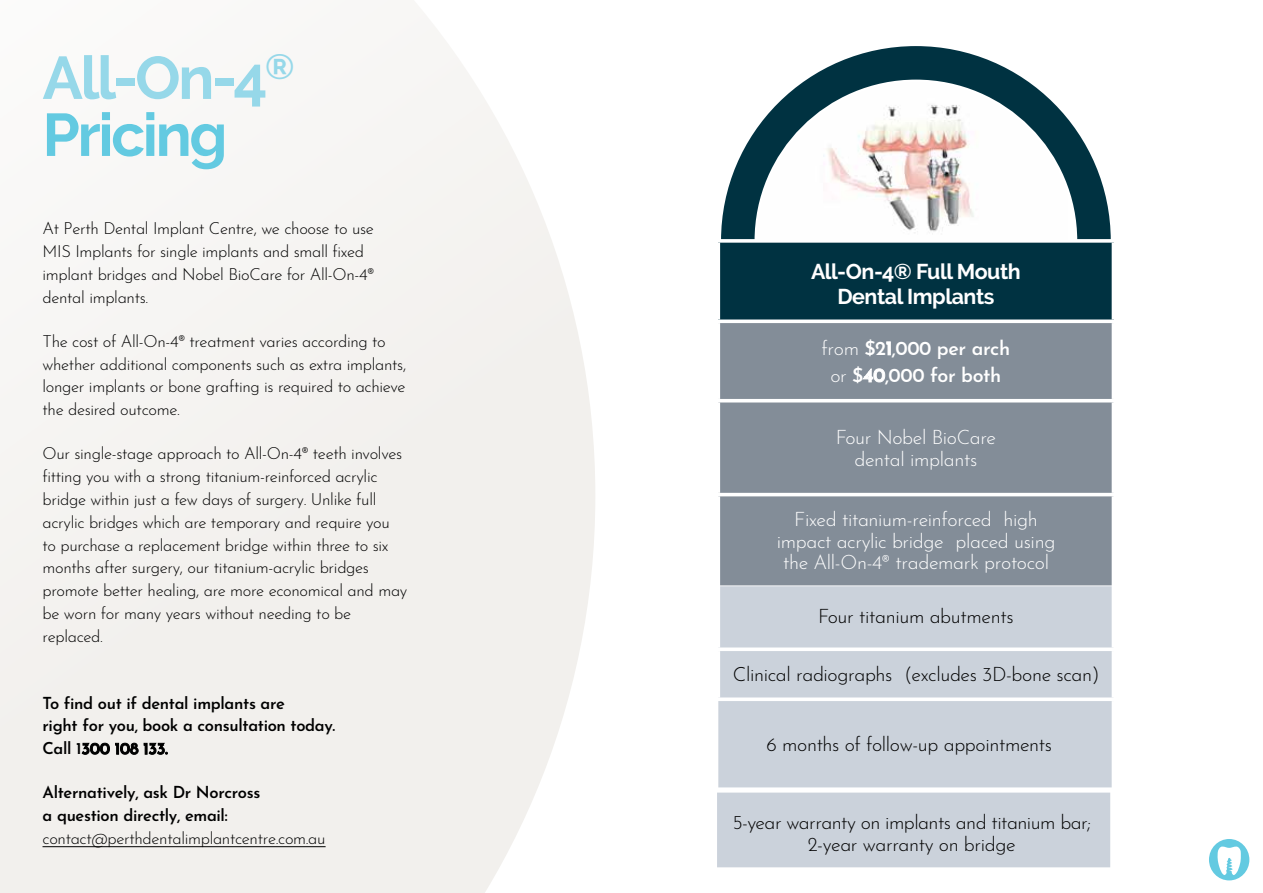
<style>
.page{position:relative;width:1263px;height:893px;background:#fff}
.page>*{position:absolute;margin:0;border:0;box-sizing:border-box;transform-origin:0 0}
.t1{font:700 60px/57px "Raleway";letter-spacing:-.04em;color:#96d8e9}
.t2{font:700 21.45px/24.9px "Raleway";letter-spacing:-.02em;color:#fff;text-align:center}
.t3{font:300 19.65px/21.5px "Josefin Sans";letter-spacing:-.02em;color:#000;text-align:center}
.t4{font:300 19.65px/21.5px "Josefin Sans";letter-spacing:-.02em;color:#fff;text-align:center}
.t5{font:600 19.65px/27.2px "Josefin Sans";letter-spacing:-.02em;color:#fff;text-align:center}
.t6{font:300 16.5px/22.8px "Josefin Sans";letter-spacing:-.02em;color:#000}
.t7{font:600 16.5px/22.8px "Josefin Sans";letter-spacing:-.02em;color:#000}
.s1{color:#63cae1}
.s2{font-weight:300}
</style>
<div class="page">
<div style="left:719px;top:44px;width:393px;height:394px;background:#003241;border-radius:50%"></div>
<svg style="left:0;top:26px;width:595px;height:867px;fill:#f3f2ef"></svg>
<img style="left:756px;top:81px;width:312px;height:158px">
<hr style="left:43px;top:846px;width:283px;height:1px;background:#000">
<div style="left:718px;top:241px;width:395px;height:80px;background:#003241"></div>
<div style="left:720px;top:323px;width:392px;height:262px;background:#838d98"></div>
<div style="left:718px;top:586px;width:394px;height:201px;background:#cbd2db"></div>
<svg style="left:718px;top:239px;width:396px;height:4px;background:#e8ecee"></svg>
<hr style="left:716px;top:243px;width:4px;height:76px;background:#fff">
<hr style="left:1112px;top:243px;width:3px;height:76px;background:#fff">
<svg style="left:718px;top:319px;width:396px;height:4px;background:#dee4e6"></svg>
<hr style="left:716px;top:399px;width:399px;height:3px;background:#fff">
<hr style="left:716px;top:493px;width:399px;height:3px;background:#fff">
<hr style="left:716px;top:496px;width:4px;height:151px;background:#fff">
<svg style="left:718px;top:647px;width:395px;height:4px"></svg>
<hr style="left:716px;top:651px;width:4px;height:46px;background:#fff">
<svg style="left:718px;top:697px;width:395px;height:4px"></svg>
<svg style="left:1209px;top:839px;width:40px;height:41px"></svg>
<div style="left:717px;top:793px;width:393px;height:74px;background:#cbd2db"></div>
<h1 class="t1" style="left:42px;top:50px;width:254px">All-On-4<sup>®<br></sup><span class="s1">Pricing</span></h1>
<p class="t6" style="left:43px;top:216px;width:333px">At Perth Dental Implant Centre, we choose to use MIS Implants for single implants and small fixed implant bridges and Nobel BioCare for All-On-4® dental implants.</p>
<p class="t6" style="left:43px;top:328px;width:365px">The cost of All-On-4® treatment varies according to whether additional components such as extra implants, longer implants or bone grafting is required to achieve the desired outcome.</p>
<p class="t6" style="left:43px;top:441px;width:366px">Our single-stage approach to All-On-4® teeth involves fitting you with a strong titanium-reinforced acrylic bridge within just a few days of surgery. Unlike full acrylic bridges which are temporary and require you to purchase a replacement bridge within three to six months after surgery, our titanium-acrylic bridges promote better healing, are more economical and may be worn for many years without needing to be replaced.</p>
<p class="t7" style="left:43px;top:689px;width:294px">To find out if dental implants are<br>right for you, book a consultation today.<br>Call 1300 108 133.</p>
<p class="t7" style="left:43px;top:779px;width:219px">Alternatively, ask Dr Norcross a question directly, email:</p>
<p class="t6" style="left:43px;top:825px;width:285px">contact@perthdentalimplantcentre.com.au</p>
<h2 class="t2" style="left:811px;top:259px;width:211px">All-On-4® Full Mouth<br>Dental Implants</h2>
<p class="t5" style="left:822px;top:332px;width:190px"><span class="s2">from</span> $21,000 per arch <span class="s2">or</span> $40,000 for both</p>
<p class="t4" style="left:836px;top:425px;width:162px">Four Nobel BioCare dental implants</p>
<p class="t4" style="left:777px;top:507px;width:280px">Fixed titanium-reinforced high impact acrylic bridge placed using the All-On-4® trademark protocol</p>
<p class="t3" style="left:818px;top:604px;width:197px">Four titanium abutments</p>
<p class="t3" style="left:733px;top:662px;width:368px">Clinical radiographs (excludes 3D-bone scan)</p>
<p class="t3" style="left:766px;top:732px;width:287px">6 months of follow-up appointments</p>
<p class="t3" style="left:732px;top:810px;width:360px">5-year warranty on implants and titanium bar;<br>2-year warranty on bridge</p>
</div>
